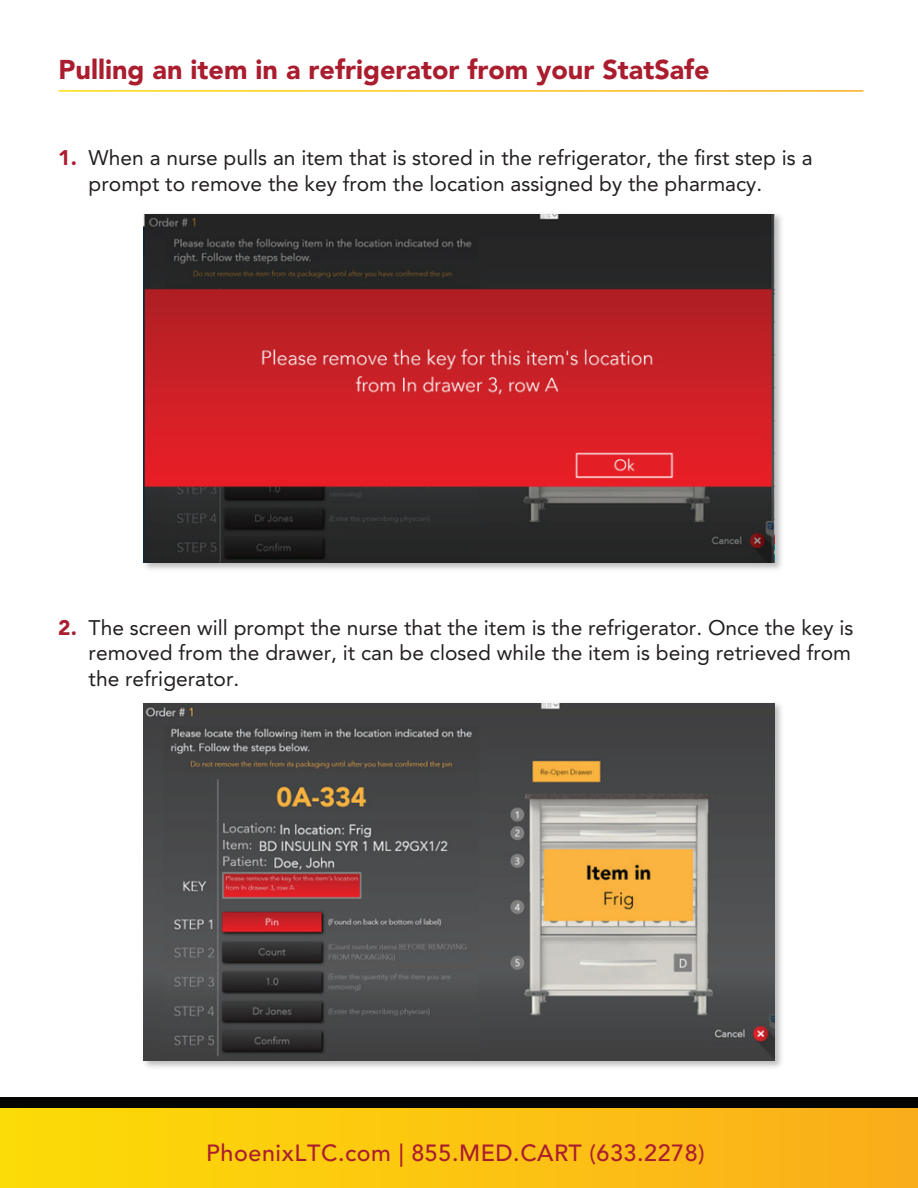
<style>
.page{position:relative;width:918px;height:1188px;background:#fff}
.page>*{position:absolute;margin:0;border:0;box-sizing:border-box;transform-origin:0 0}
.t1{font:900 27px "Avenir LT Pro";color:#aa1d2e}
.t2{font:500 23.25px "Avenir LT Pro";letter-spacing:.025em;color:#aa1d2e}
.t3{font:21px/25.2px "Avenir LT Pro";color:#231f20}
.s1{font-weight:900;color:#aa1d2e}
</style>
<div class="page">
<div style="left:0;top:1097px;width:918px;height:23px;background:#050504"></div>
<div style="left:0;top:1108px;width:918px;height:80px;background:linear-gradient(to right,#fcdc06,#fbae1b)"></div>
<img style="left:143px;top:214px;width:639px;height:356px">
<img style="left:144px;top:215px;width:630px;height:347px">
<img style="left:143px;top:703px;width:639px;height:365px">
<img style="left:144px;top:704px;width:630px;height:357px">
<p class="t1" style="left:58px;top:54px;width:653px">Pulling an item in a refrigerator from your StatSafe</p>
<p class="t3" style="left:89px;top:145px;width:726px;text-indent:-30px"><span class="s1">1.</span> When a nurse pulls an item that is stored in the refrigerator, the first step is a prompt to remove the key from the location assigned by the pharmacy.</p>
<p class="t3" style="left:89px;top:615px;width:766px;text-align:justify;text-indent:-30px"><span class="s1">2.</span> The screen will prompt the nurse that the item is the refrigerator. Once the key is removed from the drawer, it can be closed while the item is being retrieved from the refrigerator.</p>
<p class="t2" style="left:206px;top:1139px;width:500px">PhoenixLTC.com | 855.MED.CART (633.2278)</p>
</div>
